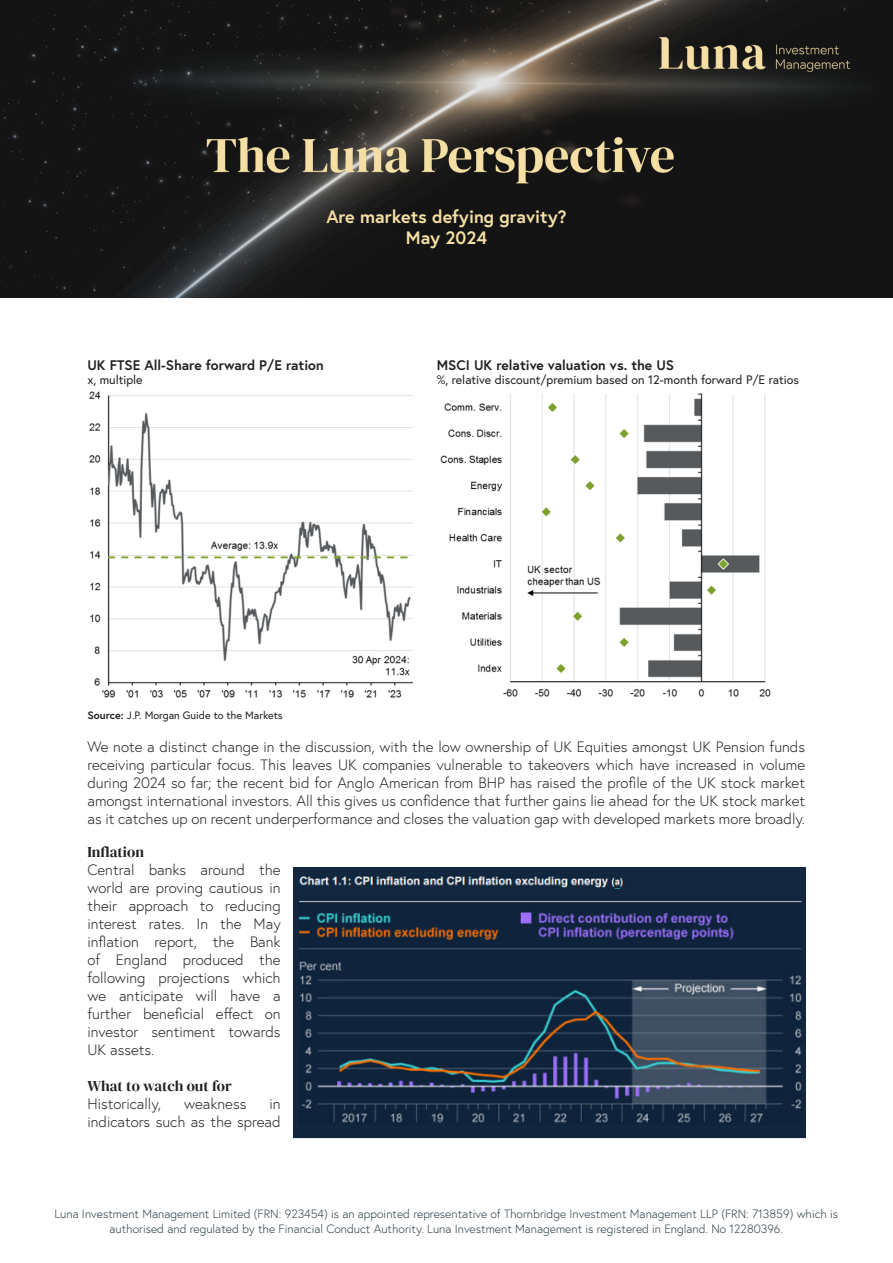
<style>
.page{position:relative;width:893px;height:1263px;background:#fff}
.page>*{position:absolute;margin:0;border:0;box-sizing:border-box;transform-origin:0 0}
.t1{font:700 18px "Europa";color:#f5dfa4}
.t2{font:300 15px/18px "Europa";color:#231f20;text-align:justify}
.t3{font:15px "DM Serif Display";color:#231f20}
.t4{font:700 13.8px "Europa";color:#231f20}
.t5{font:12.3px "Europa";color:#231f20}
.t6{font:300 12px/14.4px "Europa";color:#293a44;text-align:center}
.t7{font:10.8px "Europa";color:#231f20}
.s1{font-weight:700}
</style>
<div class="page">
<img style="left:1px;top:0;width:892px;height:298px">
<img style="left:294px;top:867px;width:511px;height:272px">
<img style="left:89px;top:391px;width:682px;height:307px">
<img style="left:0;top:0;width:1px;height:298px">
<p class="t1" style="left:326px;top:204px;width:242px">Are markets defying gravity?</p>
<p class="t1" style="left:406px;top:226px;width:83px">May 2024</p>
<p class="t4" style="left:87px;top:355px;width:238px">UK FTSE All-Share forward P/E ration</p>
<p class="t5" style="left:87px;top:372px;width:57px">x, multiple</p>
<p class="t4" style="left:437px;top:355px;width:239px">MSCI UK relative valuation vs. the US</p>
<p class="t5" style="left:437px;top:372px;width:364px">%, relative discount/premium based on 12-month forward P/E ratios</p>
<p class="t7" style="left:87px;top:708px;width:197px"><span class="s1">Source:</span> J.P. Morgan Guide to the Markets</p>
<p class="t2" style="left:87px;top:737px;width:719px">We note a distinct change in the discussion, with the low ownership of UK Equities amongst UK Pension funds receiving particular focus. This leaves UK companies vulnerable to takeovers which have increased in volume during 2024 so far; the recent bid for Anglo American from BHP has raised the profile of the UK stock market amongst international investors. All this gives us confidence that further gains lie ahead for the UK stock market as it catches up on recent underperformance and closes the valuation gap with developed markets more broadly.</p>
<p class="t3" style="left:87px;top:843px;width:58px">Inflation</p>
<p class="t2" style="left:87px;top:860px;width:195px">Central banks around the world are proving cautious in their approach to reducing interest rates. In the May inflation report, the Bank of England produced the following projections which we anticipate will have a further beneficial effect on investor sentiment towards UK assets.</p>
<p class="t3" style="left:87px;top:1077px;width:146px">What to watch out for</p>
<p class="t2" style="left:87px;top:1094px;width:75px">Historically,</p>
<p class="t2" style="left:184px;top:1094px;width:64px">weakness</p>
<p class="t2" style="left:87px;top:1094px;width:195px;text-align:right">in<br>indicators such as the spread</p>
<p class="t6" style="left:54px;top:1207px;width:785px">Luna Investment Management Limited (FRN: 923454) is an appointed representative of Thornbridge Investment Management LLP (FRN: 713859) which is authorised and regulated by the Financial Conduct Authority. Luna Investment Management is registered in England. No 12280396.</p>
</div>
